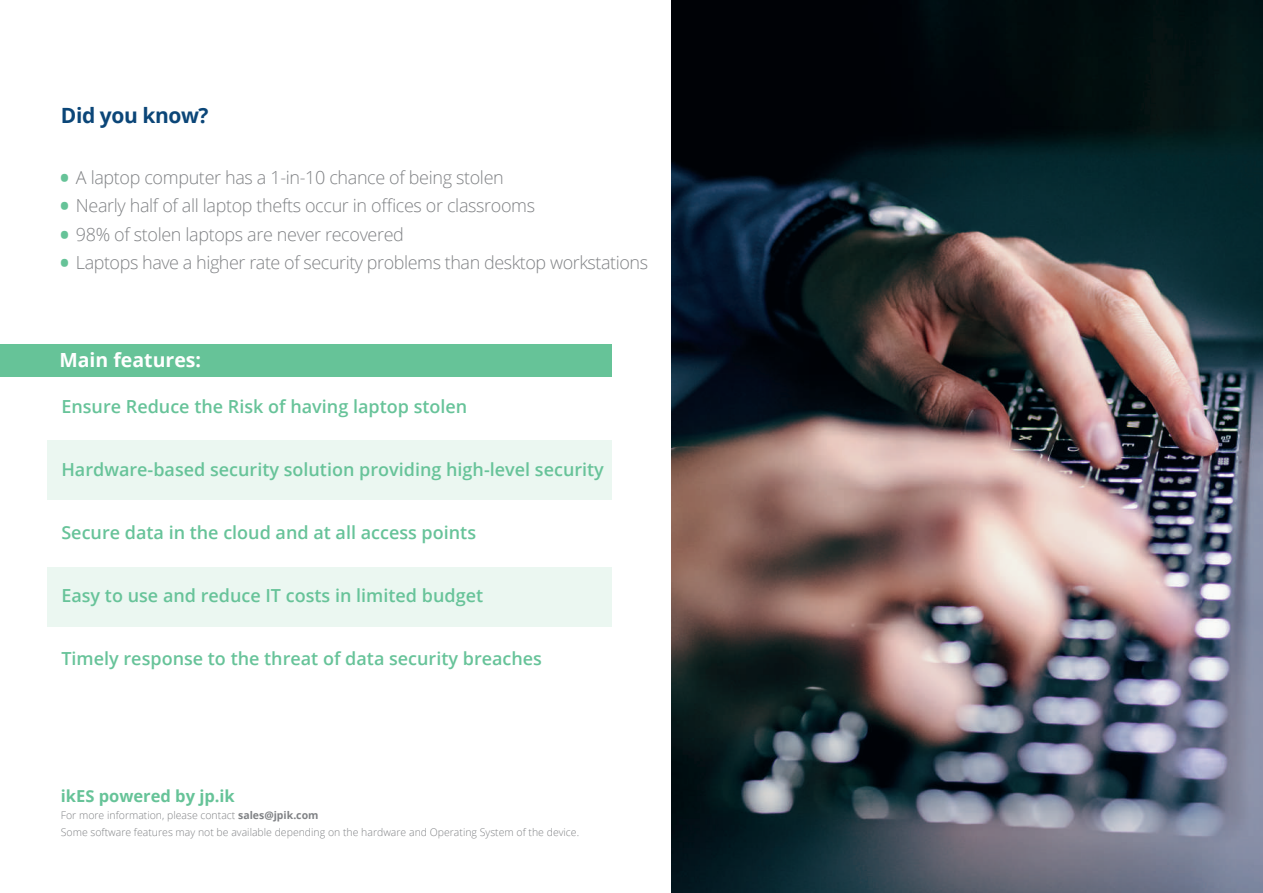
<style>
.page{position:relative;width:1263px;height:893px;background:#fff}
.page>*{position:absolute;margin:0;border:0;box-sizing:border-box;transform-origin:0 0}
.t1{font:700 21px "Open Sans";letter-spacing:-.02em;color:#0b4678}
.t2{font:700 19.5px "Open Sans";color:#fff}
.t3{font:600 18px "Open Sans";color:#67c399}
.t4{font:300 18px "Open Sans";letter-spacing:-.02em;color:#808285}
.t5{font:700 16.5px "Open Sans";color:#66c398}
.t6{font:300 10.5px/16.8px "Open Sans";color:#808285}
.s1{font-weight:700;font-size:25.5px;color:#66c398}
.s2{font-weight:700}
</style>
<div class="page">
<div style="left:0;top:344px;width:612px;height:33px;background:#66c398"></div>
<div style="left:48px;top:440px;width:564px;height:60px;background:#ebf7f1"></div>
<div style="left:48px;top:567px;width:564px;height:60px;background:#ebf7f1"></div>
<img style="left:671px;top:0;width:592px;height:893px">
<p class="t1" style="left:61px;top:101px;width:149px">Did you know?</p>
<p class="t4" style="left:60px;top:165px;width:446px"><span class="s1">•</span> A laptop computer has a 1-in-10 chance of being stolen</p>
<p class="t4" style="left:60px;top:194px;width:477px"><span class="s1">•</span> Nearly half of all laptop thefts occur in offices or classrooms</p>
<p class="t4" style="left:60px;top:222px;width:346px"><span class="s1">•</span> 98% of stolen laptops are never recovered</p>
<p class="t4" style="left:60px;top:251px;width:590px"><span class="s1">•</span> Laptops have a higher rate of security problems than desktop workstations</p>
<p class="t2" style="left:59px;top:347px;width:143px">Main features:</p>
<p class="t3" style="left:61px;top:394px;width:407px">Ensure Reduce the Risk of having laptop stolen</p>
<p class="t3" style="left:61px;top:457px;width:544px">Hardware-based security solution providing high-level security</p>
<p class="t3" style="left:61px;top:520px;width:416px">Secure data in the cloud and at all access points</p>
<p class="t3" style="left:61px;top:583px;width:423px">Easy to use and reduce IT costs in limited budget</p>
<p class="t3" style="left:61px;top:646px;width:482px">Timely response to the threat of data security breaches</p>
<p class="t5" style="left:61px;top:785px;width:175px">ikES powered by jp.ik</p>
<p class="t6" style="left:61px;top:807px;width:520px">For more information, please contact <span class="s2">sales@jpik.com<br></span>Some software features may not be available depending on the hardware and Operating System of the device.</p>
</div>
